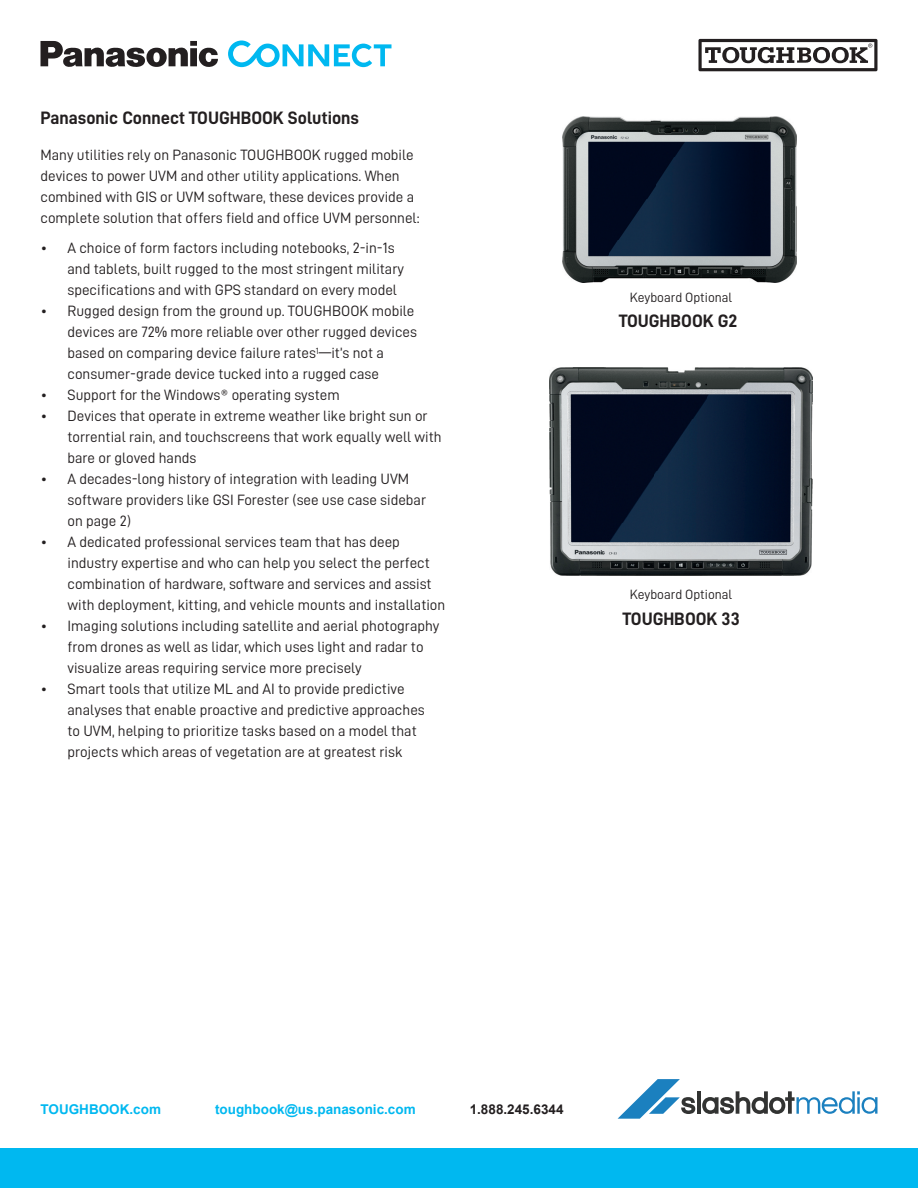
<style>
.page{position:relative;width:918px;height:1188px;background:#fff}
.page>*{position:absolute;margin:0;border:0;box-sizing:border-box;transform-origin:0 0}
.t1{font:18px "D DIN Bold";color:#231f20}
.t2{font:15px/21px "D DIN";color:#231f20}
.t3{font:700 13.5px "Arial";color:#00b8f0}
.t4{font:13.5px "D DIN";color:#231f20}
.t5{font:700 13.5px "Arial";color:#231f20}
</style>
<div class="page">
<img style="left:563px;top:117px;width:233px;height:165px">
<img style="left:550px;top:368px;width:262px;height:207px">
<hr style="left:697px;top:1091px;width:4px;height:23px;background:#323332">
<svg style="left:618px;top:1079px;width:77px;height:40px"></svg>
<svg style="left:702px;top:1091px;width:175px;height:23px"></svg>
<div style="left:0;top:1148px;width:918px;height:40px;background:#00b8f0"></div>
<svg style="left:698px;top:39px;width:179px;height:32px"></svg>
<svg style="left:228px;top:41px;width:164px;height:26px"></svg>
<svg style="left:41px;top:41px;width:177px;height:26px"></svg>
<p class="t1" style="left:40px;top:108px;width:320px">Panasonic Connect TOUGHBOOK Solutions</p>
<p class="t2" style="left:40px;top:144px;width:381px">Many utilities rely on Panasonic TOUGHBOOK rugged mobile devices to power UVM and other utility applications. When combined with GIS or UVM software, these devices provide a complete solution that offers field and office UVM personnel:</p>
<p class="t2" style="left:68px;top:237px;width:338px;text-indent:-27px">• A choice of form factors including notebooks, 2-in-1s and tablets, built rugged to the most stringent military specifications and with GPS standard on every model</p>
<p class="t2" style="left:68px;top:300px;width:351px;text-indent:-27px">• Rugged design from the ground up. TOUGHBOOK mobile devices are 72% more reliable over other rugged devices based on comparing device failure rates<sup>1</sup>—it’s not a consumer-grade device tucked into a rugged case</p>
<p class="t2" style="left:41px;top:384px;width:301px">• Support for the Windows® operating system</p>
<p class="t2" style="left:68px;top:405px;width:376px;text-indent:-27px">• Devices that operate in extreme weather like bright sun or torrential rain, and touchscreens that work equally well with bare or gloved hands</p>
<p class="t2" style="left:68px;top:468px;width:360px;text-indent:-27px">• A decades-long history of integration with leading UVM software providers like GSI Forester (see use case sidebar on page 2)</p>
<p class="t2" style="left:68px;top:531px;width:379px;text-indent:-27px">• A dedicated professional services team that has deep industry expertise and who can help you select the perfect combination of hardware, software and services and assist with deployment, kitting, and vehicle mounts and installation</p>
<p class="t2" style="left:68px;top:615px;width:374px;text-indent:-27px">• Imaging solutions including satellite and aerial photography from drones as well as lidar, which uses light and radar to visualize areas requiring service more precisely</p>
<p class="t2" style="left:68px;top:678px;width:359px;text-indent:-27px">• Smart tools that utilize ML and AI to provide predictive analyses that enable proactive and predictive approaches to UVM, helping to prioritize tasks based on a model that projects which areas of vegetation are at greatest risk</p>
<p class="t4" style="left:630px;top:290px;width:104px">Keyboard Optional</p>
<p class="t1" style="left:619px;top:311px;width:120px">TOUGHBOOK G2</p>
<p class="t4" style="left:630px;top:587px;width:104px">Keyboard Optional</p>
<p class="t1" style="left:622px;top:609px;width:119px">TOUGHBOOK 33</p>
<p class="t3" style="left:41px;top:1101px;width:122px">TOUGHBOOK.com</p>
<p class="t3" style="left:215px;top:1101px;width:202px">toughbook@us.panasonic.com</p>
<p class="t5" style="left:470px;top:1101px;width:95px">1.888.245.6344</p>
</div>
